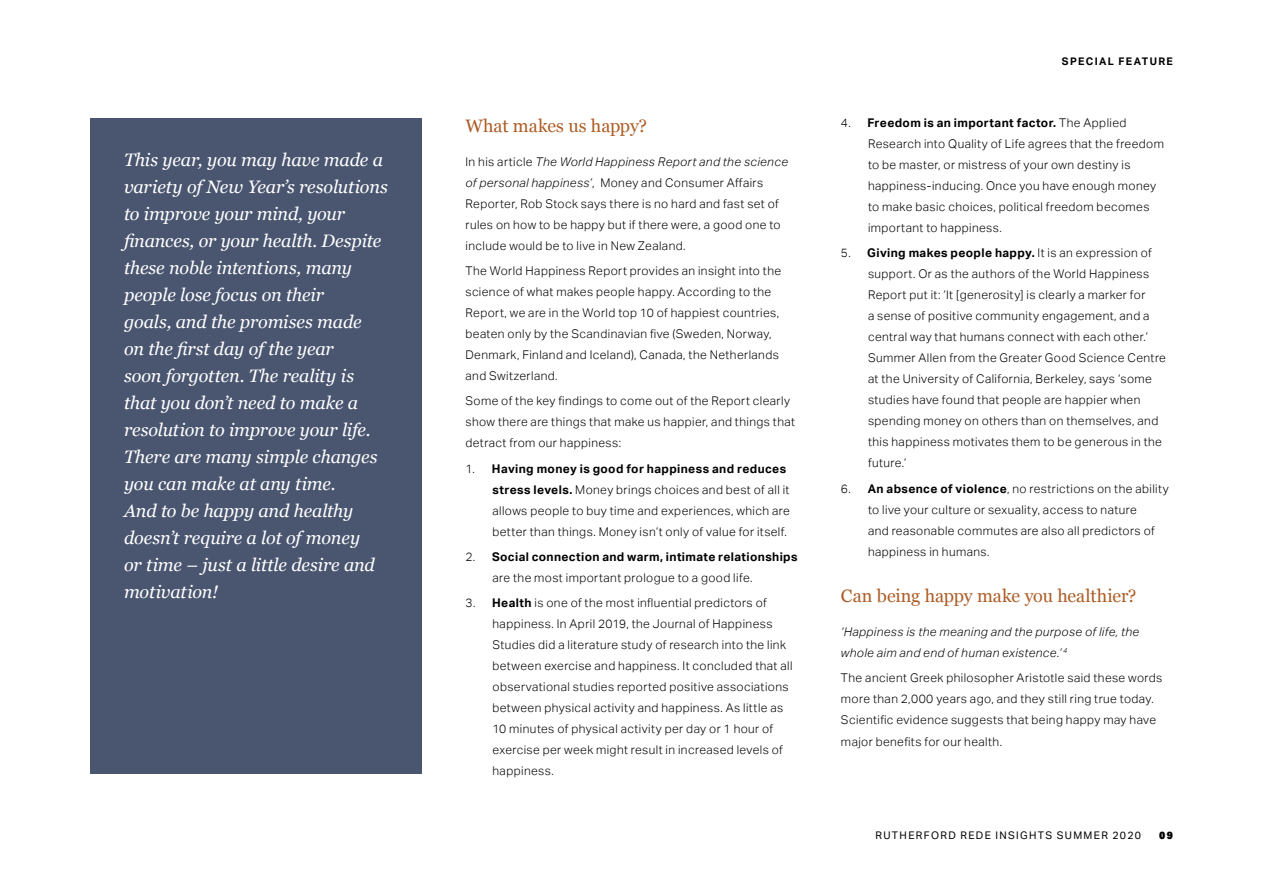
<style>
.page{position:relative;width:1263px;height:893px;background:#fff}
.page>*{position:absolute;margin:0;border:0;box-sizing:border-box;transform-origin:0 0}
.t1{font:italic 18px/27px "Georgia";letter-spacing:-.01em;color:#fff}
.t2{font:18px "Georgia";letter-spacing:-.005em;color:#ad5d26}
.t3{font:300 12px/21px "Aktiv Grotesk";letter-spacing:.035em;color:#000}
.t4{font:700 12px/21px "Aktiv Grotesk";letter-spacing:.03em;color:#000}
.t5{font:italic 300 12px/21px "Aktiv Grotesk";letter-spacing:.03em;color:#000}
.t6{font:10.5px "Aktiv Grotesk";letter-spacing:.13em;color:#000}
.t7{font:700 10.5px "Aktiv Grotesk";letter-spacing:.13em;color:#000}
.t8{font:900 10.5px "Aktiv Grotesk";color:#000}
.s1{font-style:italic}
.s2{font-weight:700}
.s3{font-weight:300}
</style>
<div class="page">
<div style="left:90px;top:118px;width:332px;height:656px;background:#4a5570"></div>
<p class="t1" style="left:124px;top:146px;width:265px">This year, you may have made a variety of New Year’s resolutions to improve your mind, your finances, or your health. Despite these noble intentions, many people lose focus on their<br>goals, and the promises made<br>on the first day of the year<br>soon forgotten. The reality is that you don’t need to make a resolution to improve your life.<br>There are many simple changes you can make at any time.<br>And to be happy and healthy doesn’t require a lot of money<br>or time – just a little desire and motivation!</p>
<h1 class="t2" style="left:465px;top:113px;width:183px">What makes us happy?</h1>
<p class="t3" style="left:465px;top:151px;width:324px">In his article <span class="s1">The World Happiness Report and the science of personal happiness’</span>, Money and Consumer Affairs Reporter, Rob Stock says there is no hard and fast set of rules on how to be happy but if there were, a good one to include would be to live in New Zealand.</p>
<p class="t3" style="left:465px;top:260px;width:317px">The World Happiness Report provides an insight into the science of what makes people happy. According to the Report, we are in the World top 10 of happiest countries, beaten only by the Scandinavian five (Sweden, Norway, Denmark, Finland and Iceland), Canada, the Netherlands and Switzerland.</p>
<p class="t3" style="left:465px;top:391px;width:331px">Some of the key findings to come out of the Report clearly show there are things that make us happier, and things that detract from our happiness:</p>
<p class="t3" style="left:492px;top:458px;width:299px;text-indent:-27px">1. <span class="s2">Having money is good for happiness and reduces stress levels.</span> Money brings choices and best of all it allows people to buy time and experiences, which are better than things. Money isn’t only of value for itself.</p>
<p class="t4" style="left:492px;top:546px;width:306px;text-indent:-27px"><span class="s3">2.</span> Social connection and warm, intimate relationships <span class="s3">are the most important prologue to a good life.</span></p>
<p class="t3" style="left:492px;top:592px;width:301px;text-indent:-27px">3. <span class="s2">Health</span> is one of the most influential predictors of happiness. In April 2019, the Journal of Happiness Studies did a literature study of research into the link between exercise and happiness. It concluded that all observational studies reported positive associations between physical activity and happiness. As little as 10 minutes of physical activity per day or 1 hour of exercise per week might result in increased levels of happiness.</p>
<p class="t7" style="left:1062px;top:55px;width:112px">SPECIAL FEATURE</p>
<p class="t3" style="left:868px;top:112px;width:297px;text-indent:-27px">4. <span class="s2">Freedom is an important factor.</span> The Applied Research into Quality of Life agrees that the freedom to be master, or mistress of your own destiny is happiness-inducing. Once you have enough money to make basic choices, political freedom becomes important to happiness.</p>
<p class="t3" style="left:868px;top:243px;width:299px;text-indent:-27px">5. <span class="s2">Giving makes people happy.</span> It is an expression of support. Or as the authors of the World Happiness Report put it: ‘It [generosity] is clearly a marker for<br>a sense of positive community engagement, and a central way that humans connect with each other.’ Summer Allen from the Greater Good Science Centre at the University of California, Berkeley, says ‘some studies have found that people are happier when spending money on others than on themselves, and this happiness motivates them to be generous in the future.’</p>
<p class="t3" style="left:868px;top:478px;width:302px;text-indent:-27px">6. <span class="s2">An absence of violence</span>, no restrictions on the ability to live your culture or sexuality, access to nature<br>and reasonable commutes are also all predictors of happiness in humans.</p>
<h1 class="t2" style="left:841px;top:583px;width:297px">Can being happy make you healthier?</h1>
<p class="t5" style="left:841px;top:622px;width:300px">‘Happiness is the meaning and the purpose of life, the whole aim and end of human existence.’ <sup>4</sup></p>
<p class="t3" style="left:841px;top:668px;width:323px">The ancient Greek philosopher Aristotle said these words more than 2,000 years ago, and they still ring true today.<br>Scientific evidence suggests that being happy may have major benefits for our health.</p>
<p class="t6" style="left:875px;top:829px;width:267px">RUTHERFORD REDE INSIGHTS SUMMER 2020</p>
<p class="t8" style="left:1159px;top:828px;width:15px">09</p>
</div>
